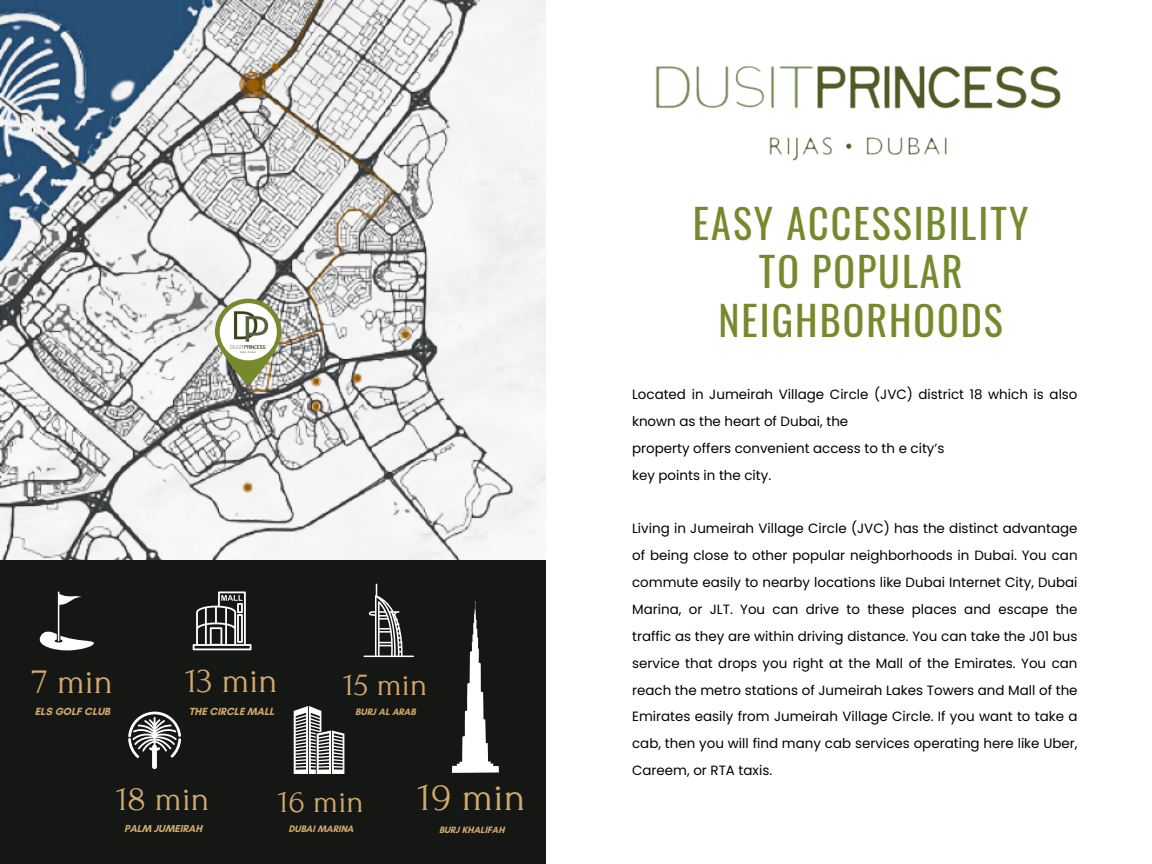
<style>
.page{position:relative;width:1152px;height:864px;background:#fff}
.page>*{position:absolute;margin:0;border:0;box-sizing:border-box;transform-origin:0 0}
.t1{font:40.8px "Forum";color:#d3aa6c}
.t2{font:40.05px/48.3px "Oswald";letter-spacing:.05em;color:#768a2d;text-align:center}
.t3{font:36px "Forum";color:#d3aa6c}
.t4{font:35.25px "Forum";color:#d3aa6c}
.t5{font:32.55px "Forum";color:#d3aa6c}
.t6{font:13.5px/26.8px "Poppins";color:#000}
.t7{font:700 10.65px "Glacial Indifference";color:#d3aa6c}
.t8{font:700 10.5px "Glacial Indifference";color:#d3aa6c}
.t9{font:700 10.35px "Glacial Indifference";color:#d3aa6c}
.t10{font:700 9.6px "Glacial Indifference";color:#d3aa6c}
.t11{font:700 9.3px "Glacial Indifference";color:#d3aa6c}
</style>
<div class="page">
<img style="left:0;top:0;width:546px;height:560px">
<svg style="left:215px;top:299px;width:67px;height:87px;fill:#768a2e"></svg>
<img style="left:220px;top:303px;width:57px;height:57px;border-radius:50%">
<div style="left:0;top:560px;width:546px;height:304px;background:#151715"></div>
<svg style="left:40px;top:592px;width:54px;height:58px"></svg>
<svg style="left:128px;top:712px;width:53px;height:57px"></svg>
<svg style="left:193px;top:591px;width:59px;height:59px"></svg>
<svg style="left:294px;top:706px;width:50px;height:68px"></svg>
<svg style="left:364px;top:584px;width:50px;height:73px"></svg>
<svg style="left:452px;top:601px;width:47px;height:172px"></svg>
<img style="left:655px;top:65px;width:406px;height:96px">
<p class="t3" style="left:32px;top:662px;width:83px">7 min</p>
<p class="t7" style="left:35px;top:705px;width:77px">ELS GOLF CLUB</p>
<p class="t3" style="left:185px;top:661px;width:94px">13 min</p>
<p class="t8" style="left:189px;top:705px;width:87px">THE CIRCLE MALL</p>
<h3 class="t5" style="left:344px;top:667px;width:85px">15 min</h3>
<p class="t10" style="left:355px;top:706px;width:62px">BURJ AL ARAB</p>
<p class="t4" style="left:117px;top:780px;width:95px">18 min</p>
<p class="t9" style="left:124px;top:822px;width:79px">PALM JUMEIRAH</p>
<h3 class="t5" style="left:278px;top:784px;width:87px">16 min</h3>
<p class="t10" style="left:288px;top:823px;width:67px">DUBAI MARINA</p>
<p class="t1" style="left:418px;top:775px;width:109px">19 min</p>
<p class="t11" style="left:439px;top:824px;width:67px">BURJ KHALIFAH</p>
<p class="t2" style="left:693px;top:198px;width:337px">EASY ACCESSIBILITY<br>TO POPULAR<br>NEIGHBORHOODS</p>
<p class="t6" style="left:632px;top:381px;width:447px">Located in Jumeirah Village Circle (JVC) district 18 which is also known as the heart of Dubai, the</p>
<p class="t6" style="left:632px;top:435px;width:314px">property offers convenient access to th e city’s</p>
<h3 class="t6" style="left:632px;top:461px;width:141px">key points in the city.</h3>
<p class="t6" style="left:632px;top:515px;width:447px;text-align:justify">Living in Jumeirah Village Circle (JVC) has the distinct advantage of being close to other popular neighborhoods in Dubai. You can commute easily to nearby locations like Dubai Internet City, Dubai Marina, or JLT. You can drive to these places and escape the traffic as they are within driving distance. You can take the J01 bus service that drops you right at the Mall of the Emirates. You can reach the metro stations of Jumeirah Lakes Towers and Mall of the Emirates easily from Jumeirah Village Circle. If you want to take a cab, then you will find many cab services operating here like Uber, Careem, or RTA taxis.</p>
</div>
